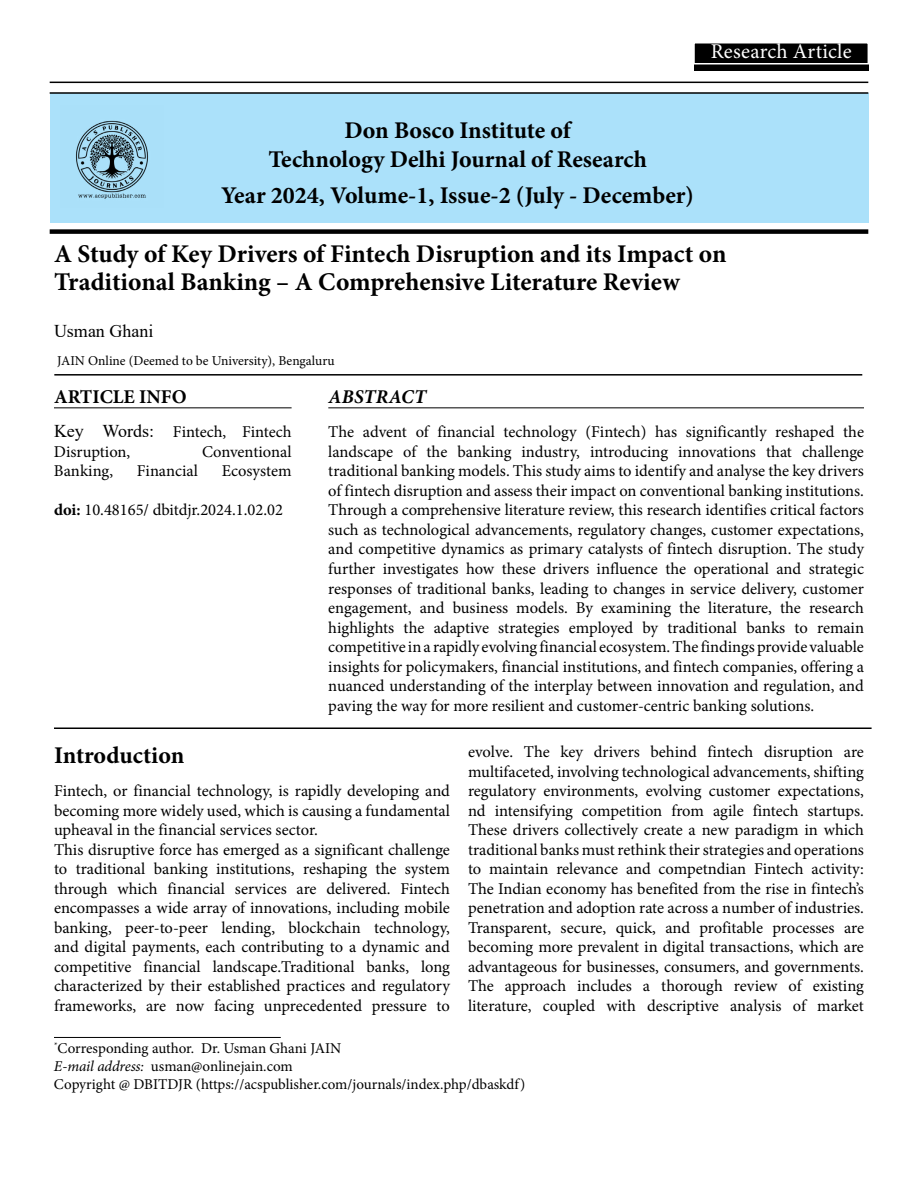
<style>
.page{position:relative;width:918px;height:1188px;background:#fff}
.page>*{position:absolute;margin:0;border:0;box-sizing:border-box;transform-origin:0 0}
.t1{font:700 25.5px/28.5px "Minion Pro";letter-spacing:-.005em;color:#000}
.t2{font:700 24px/28.8px "Minion Pro";color:#000;text-align:center}
.t3{font:21px "Minion Pro";letter-spacing:.01em;color:#fff}
.t4{font:700 19.5px "Minion Pro";color:#000}
.t5{font:italic 700 19.5px "Minion Pro";letter-spacing:.01em;color:#000}
.t6{font:18px "Times New Roman";color:#000}
.t7{font:16.5px/19.5px "Minion Pro";color:#000}
.t8{font:15px/18px "Minion Pro";letter-spacing:-.005em;color:#000}
.t9{font:13.5px "Minion Pro";color:#000}
.s1{font-family:"Times New Roman";font-size:18px}
.s2{font-weight:700}
.s3{font-style:italic}
</style>
<div class="page">
<div style="left:50px;top:93px;width:818px;height:130px;background:#abe1fa"></div>
<div style="left:694px;top:43px;width:174px;height:27px;background:#000"></div>
<div style="left:693px;top:42px;width:176px;height:23px;border:2px solid #fff"></div>
<hr style="left:50px;top:92px;width:818px;height:2px;background:#000">
<hr style="left:50px;top:82px;width:818px;height:1px;background:#000">
<div style="left:50px;top:229px;width:818px;height:5px;background:#000"></div>
<hr style="left:54px;top:374px;width:808px;height:2px;background:#000">
<hr style="left:54px;top:407px;width:238px;height:1px;background:#000">
<hr style="left:54px;top:1037px;width:227px;height:1px;background:#000">
<hr style="left:328px;top:407px;width:536px;height:1px;background:#000">
<img style="left:76px;top:120px;width:72px;height:79px">
<hr style="left:54px;top:728px;width:818px;height:1px;background:#000">
<p class="t3" style="left:711px;top:37px;width:142px">Research Article</p>
<h2 class="t2" style="left:268px;top:115px;width:380px">Don Bosco Institute of<br>Technology Delhi Journal of Research</h2>
<h2 class="t2" style="left:221px;top:180px;width:474px">Year 2024, Volume-1, Issue-2 (July - December)</h2>
<h1 class="t1" style="left:54px;top:239px;width:674px">A Study of Key Drivers of Fintech Disruption and its Impact on<br>Traditional Banking – A Comprehensive Literature Review</h1>
<p class="t6" style="left:54px;top:318px;width:101px">Usman Ghani</p>
<p class="t9" style="left:57px;top:352px;width:279px">JAIN Online (Deemed to be University), Bengaluru</p>
<p class="t4" style="left:54px;top:383px;width:134px">ARTICLE INFO</p>
<p class="t7" style="left:54px;top:423px;width:239px"><span class="s1">Key Words:</span> Fintech, Fintech<br>Disruption,</p>
<p class="t7" style="left:202px;top:442px;width:91px">Conventional</p>
<p class="t7" style="left:54px;top:462px;width:61px">Banking,</p>
<p class="t7" style="left:137px;top:462px;width:63px">Financial</p>
<p class="t7" style="left:222px;top:462px;width:71px">Ecosystem</p>
<p class="t7" style="left:54px;top:501px;width:230px"><span class="s2">doi:</span> 10.48165/ dbitdjr.2024.1.02.02</p>
<p class="t5" style="left:328px;top:383px;width:99px">ABSTRACT</p>
<p class="t7" style="left:328px;top:423px;width:537px;text-align:justify">The advent of financial technology (Fintech) has significantly reshaped the landscape of the banking industry, introducing innovations that challenge traditional banking models. This study aims to identify and analyse the key drivers of fintech disruption and assess their impact on conventional banking institutions.<br>Through a comprehensive literature review, this research identifies critical factors such as technological advancements, regulatory changes, customer expectations, and competitive dynamics as primary catalysts of fintech disruption. The study further investigates how these drivers influence the operational and strategic responses of traditional banks, leading to changes in service delivery, customer engagement, and business models. By examining the literature, the research highlights the adaptive strategies employed by traditional banks to remain competitive in a rapidly evolving financial ecosystem. The findings provide valuable insights for policymakers, financial institutions, and fintech companies, offering a nuanced understanding of the interplay between innovation and regulation, and paving the way for more resilient and customer-centric banking solutions.</p>
<h2 class="t2" style="left:54px;top:740px;width:132px">Introduction</h2>
<p class="t7" style="left:54px;top:781px;width:398px">Fintech, or financial technology, is rapidly developing and becoming more widely used, which is causing a fundamental upheaval in the financial services sector.<br>This disruptive force has emerged as a significant challenge to traditional banking institutions, reshaping the system through which financial services are delivered. Fintech encompasses a wide array of innovations, including mobile banking, peer-to-peer lending, blockchain technology, and digital payments, each contributing to a dynamic and competitive financial landscape.Traditional banks, long characterized by their established practices and regulatory frameworks, are now facing unprecedented pressure to</p>
<p class="t7" style="left:468px;top:742px;width:398px;text-align:justify">evolve. The key drivers behind fintech disruption are multifaceted, involving technological advancements, shifting regulatory environments, evolving customer expectations, nd intensifying competition from agile fintech startups.<br>These drivers collectively create a new paradigm in which traditional banks must rethink their strategies and operations to maintain relevance and competndian Fintech activity:<br>The Indian economy has benefited from the rise in fintech’s penetration and adoption rate across a number of industries.<br>Transparent, secure, quick, and profitable processes are becoming more prevalent in digital transactions, which are advantageous for businesses, consumers, and governments.<br>The approach includes a thorough review of existing literature, coupled with descriptive analysis of market</p>
<p class="t8" style="left:54px;top:1039px;width:473px"><sup>*</sup>Corresponding author. Dr. Usman Ghani JAIN<br><span class="s3">E-mail address:</span> usman@onlinejain.com<br>Copyright @ DBITDJR (https://acspublisher.com/journals/index.php/dbaskdf)</p>
</div>
